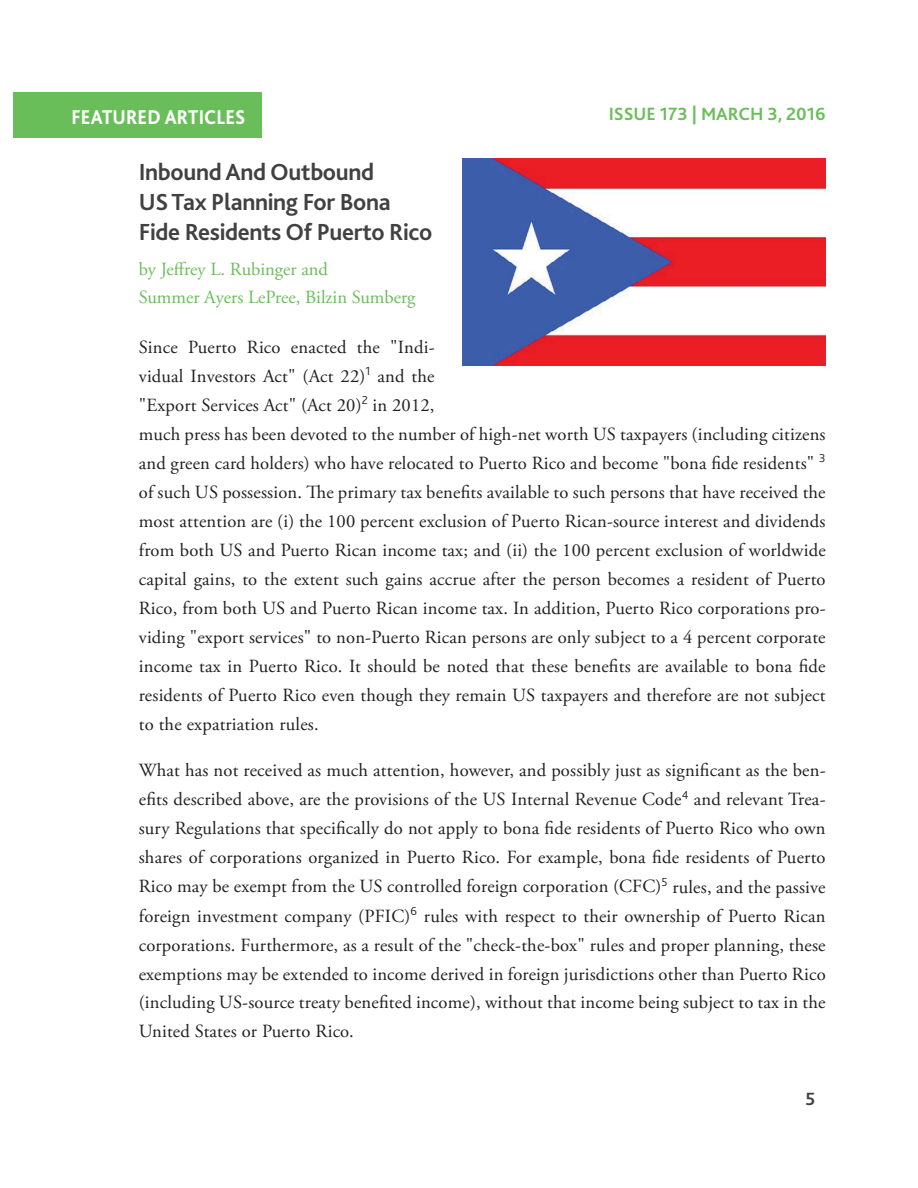
<style>
.page{position:relative;width:918px;height:1188px;background:#fff}
.page>*{position:absolute;margin:0;border:0;box-sizing:border-box;transform-origin:0 0}
.t1{font:700 24.3px/30.2px "Bliss 2";letter-spacing:-.015em;color:#414142}
.t2{font:800 20.85px "Bliss 2";letter-spacing:.01em;color:#fff;scale:.9 1}
.t3{font:18.6px/29px "Adobe Garamond Pro";letter-spacing:.01em;color:#231f20}
.t4{font:18.6px/27.9px "Adobe Garamond Pro";color:#6abe59}
.t5{font:700 18.6px "Bliss 2";color:#6abe59}
.t6{font:700 18.6px "Bliss 2";color:#414142}
</style>
<div class="page">
<div style="left:14px;top:93px;width:248px;height:45px;background:#6abe59"></div>
<img style="left:462px;top:158px;width:364px;height:207px">
<p class="t2" style="left:72px;top:105px;width:195px">FEATURED ARTICLES</p>
<p class="t5" style="left:609px;top:107px;width:218px">ISSUE 173 | MARCH 3, 2016</p>
<h1 class="t1" style="left:139px;top:159px;width:295px">Inbound And Outbound<br>US Tax Planning For Bona<br>Fide Residents Of Puerto Rico</h1>
<p class="t4" style="left:139px;top:257px;width:278px">by Jeffrey L. Rubinger and<br>Summer Ayers LePree, Bilzin Sumberg</p>
<p class="t3" style="left:139px;top:334px;width:688px">Since Puerto Rico enacted the "Indi-<br>vidual Investors Act" (Act 22)<sup>1</sup> and the<br>"Export Services Act" (Act 20)<sup>2</sup> in 2012,<br>much press has been devoted to the number of high-net worth US taxpayers (including citizens and green card holders) who have relocated to Puerto Rico and become "bona fide residents" <sup>3 </sup>of such US possession. The primary tax benefits available to such persons that have received the most attention are (i) the 100 percent exclusion of Puerto Rican-source interest and dividends from both US and Puerto Rican income tax; and (ii) the 100 percent exclusion of worldwide capital gains, to the extent such gains accrue after the person becomes a resident of Puerto Rico, from both US and Puerto Rican income tax. In addition, Puerto Rico corporations pro&shy;viding "export services" to non-Puerto Rican persons are only subject to a 4 percent corporate income tax in Puerto Rico. It should be noted that these benefits are available to bona fide residents of Puerto Rico even though they remain US taxpayers and therefore are not subject to the expatriation rules.</p>
<p class="t3" style="left:139px;top:758px;width:688px;text-align:justify">What has not received as much attention, however, and possibly just as significant as the ben&shy;efits described above, are the provisions of the US Internal Revenue Code<sup>4</sup> and relevant Trea&shy;sury Regulations that specifically do not apply to bona fide residents of Puerto Rico who own shares of corporations organized in Puerto Rico. For example, bona fide residents of Puerto Rico may be exempt from the US controlled foreign corporation (CFC)<sup>5</sup> rules, and the passive foreign investment company (PFIC)<sup>6</sup> rules with respect to their ownership of Puerto Rican corporations. Furthermore, as a result of the "check-the-box" rules and proper planning, these exemptions may be extended to income derived in foreign jurisdictions other than Puerto Rico (including US-source treaty benefited income), without that income being subject to tax in the United States or Puerto Rico.</p>
<p class="t6" style="left:806px;top:1092px;width:11px">5</p>
</div>
